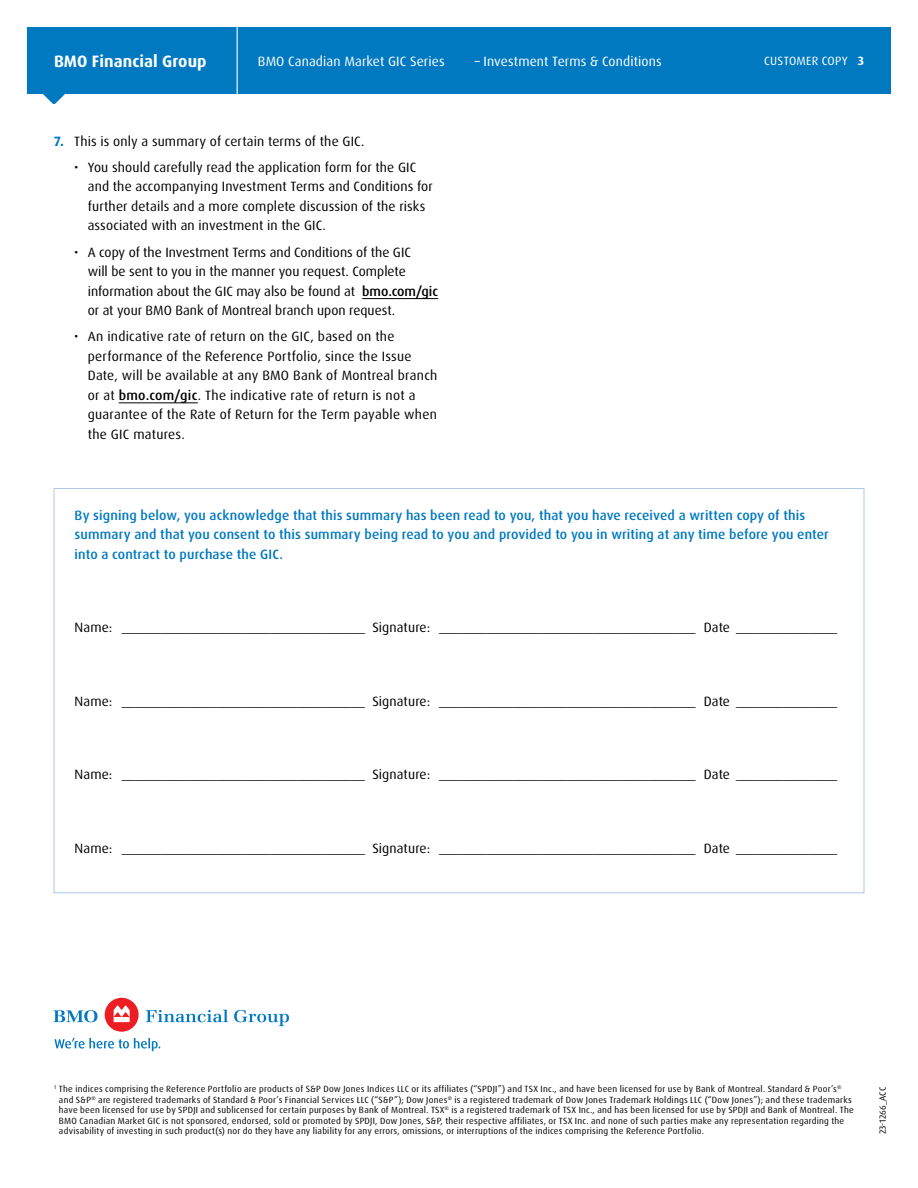
<style>
.page{position:relative;width:918px;height:1188px;background:#fff}
.page>*{position:absolute;margin:0;border:0;box-sizing:border-box;transform-origin:0 0}
.t1{font:700 16.5px "Dax Pro";letter-spacing:.005em;color:#fff}
.t2{font:13.5px/19.5px "Dax Pro";letter-spacing:.01em;color:#000}
.t3{font:500 13.5px/19.5px "Dax Pro";letter-spacing:.01em;color:#0079c1}
.t4{font:13.5px "Dax Pro";letter-spacing:.01em;color:#fff}
.t5{font:12px "Dax Pro";letter-spacing:.02em;color:#fff}
.t6{font:9px/10.5px "Dax Pro";letter-spacing:.025em;color:#000}
.t7{font:9px "Dax Pro";letter-spacing:-.005em;color:#000}
.s1{font-weight:700}
.s2{font-weight:700;color:#0079c1}
.s3{font-weight:500}
</style>
<div class="page">
<div style="left:27px;top:27px;width:864px;height:67px;background:#0079c1"></div>
<svg style="left:43px;top:94px;width:22px;height:10px"></svg>
<hr style="left:237px;top:27px;width:1px;height:67px;background:#fff">
<hr style="left:362px;top:298px;width:76px;height:1px;background:#000">
<hr style="left:119px;top:402px;width:79px;height:1px;background:#000">
<svg style="left:53px;top:1010px;width:45px;height:12px"></svg>
<div style="left:105px;top:998px;width:34px;height:34px;background:#ed1d24;border-radius:50%"></div>
<svg style="left:114px;top:1005px;width:16px;height:17px"></svg>
<svg style="left:146px;top:1010px;width:82px;height:12px"></svg>
<svg style="left:234px;top:1010px;width:55px;height:16px"></svg>
<svg style="left:54px;top:1038px;width:106px;height:13px"></svg>
<p class="t1" style="left:54px;top:51px;width:154px">BMO Financial Group</p>
<p class="t4" style="left:258px;top:53px;width:188px">BMO Canadian Market GIC Series</p>
<p class="t4" style="left:475px;top:53px;width:189px">– Investment Terms &amp; Conditions</p>
<p class="t5" style="left:764px;top:54px;width:101px">CUSTOMER COPY <span class="s1">3</span></p>
<p class="t2" style="left:54px;top:131px;width:312px"><span class="s2">7.</span> This is only a summary of certain terms of the GIC.</p>
<p class="t2" style="left:88px;top:157px;width:347px;text-indent:-14px">• You should carefully read the application form for the GIC and the accompanying Investment Terms and Conditions for further details and a more complete discussion of the risks associated with an investment in the GIC.</p>
<p class="t2" style="left:88px;top:242px;width:352px;text-indent:-14px">• A copy of the Investment Terms and Conditions of the GIC<br>will be sent to you in the manner you request. Complete information about the GIC may also be found at <span class="s3">bmo.com/gic </span>or at your BMO Bank of Montreal branch upon request.</p>
<p class="t2" style="left:88px;top:327px;width:351px;text-indent:-14px">• An indicative rate of return on the GIC, based on the performance of the Reference Portfolio, since the Issue Date, will be available at any BMO Bank of Montreal branch or at <span class="s3">bmo.com/gic</span>. The indicative rate of return is not a guarantee of the Rate of Return for the Term payable when the GIC matures.</p>
<p class="t3" style="left:75px;top:505px;width:756px">By signing below, you acknowledge that this summary has been read to you, that you have received a written copy of this summary and that you consent to this summary being read to you and provided to you in writing at any time before you enter into a contract to purchase the GIC.</p>
<p class="t2" style="left:75px;top:618px;width:764px">Name: ____________________________________ Signature: ______________________________________ Date _______________</p>
<p class="t2" style="left:75px;top:691px;width:764px">Name: ____________________________________ Signature: ______________________________________ Date _______________</p>
<p class="t2" style="left:75px;top:765px;width:764px">Name: ____________________________________ Signature: ______________________________________ Date _______________</p>
<p class="t2" style="left:75px;top:838px;width:764px">Name: ____________________________________ Signature: ______________________________________ Date _______________</p>
<p class="t6" style="left:59px;top:1084px;width:796px;text-indent:-5px"><sup>1</sup> The indices comprising the Reference Portfolio are products of S&amp;P Dow Jones Indices LLC or its affiliates (“SPDJI”) and TSX Inc., and have been licensed for use by Bank of Montreal. Standard &amp; Poor’s<sup>® </sup>and S&amp;P<sup>®</sup> are registered trademarks of Standard &amp; Poor’s Financial Services LLC (“S&amp;P”); Dow Jones<sup>®</sup> is a registered trademark of Dow Jones Trademark Holdings LLC (“Dow Jones”); and these trademarks have been licensed for use by SPDJI and sublicensed for certain purposes by Bank of Montreal. TSX<sup>®</sup> is a registered trademark of TSX Inc., and has been licensed for use by SPDJI and Bank of Montreal. The BMO Canadian Market GIC is not sponsored, endorsed, sold or promoted by SPDJI, Dow Jones, S&amp;P, their respective affiliates, or TSX Inc. and none of such parties make any representation regarding the advisability of investing in such product(s) nor do they have any liability for any errors, omissions, or interruptions of the indices comprising the Reference Portfolio.</p>
<p class="t7" style="left:877px;top:1134px;width:48px;rotate:-90deg">23-1266_ACC</p>
</div>
